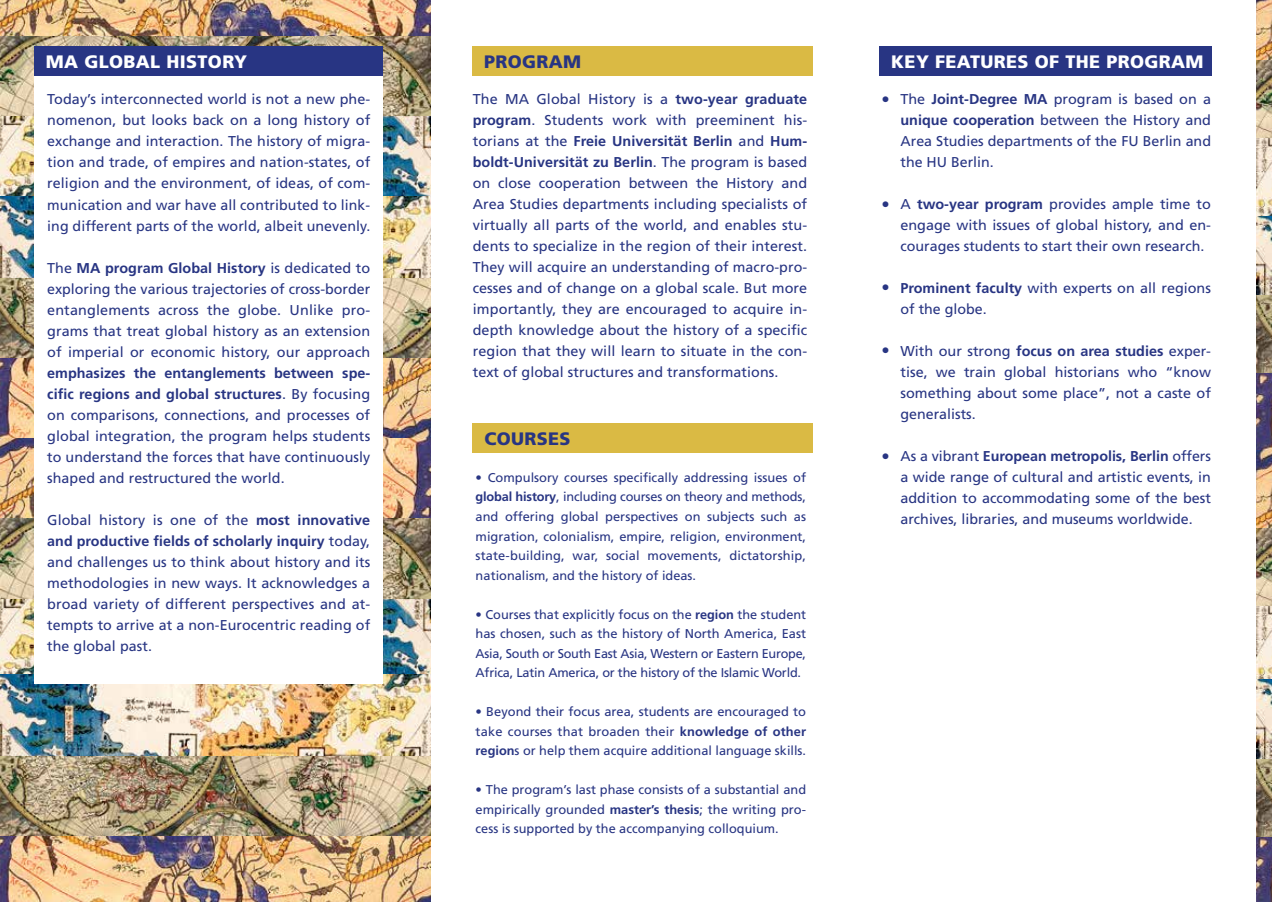
<style>
.page{position:relative;width:1272px;height:902px;background:#fff}
.page>*{position:absolute;margin:0;border:0;box-sizing:border-box;transform-origin:0 0}
.t1{font:900 18px "Frutiger";letter-spacing:.02em;color:#fff}
.t2{font:900 18px "Frutiger";letter-spacing:.02em;color:#283583}
.t3{font:16.5px "Frutiger";color:#283583}
.t4{font:14.25px/21px "Frutiger";letter-spacing:.005em;color:#283583;text-align:justify}
.t5{font:12.75px/19.5px "Frutiger";color:#283583;text-align:justify}
.s1{font-weight:700}
</style>
<div class="page">
<img style="left:0;top:0;width:430px;height:674px">
<img style="left:0;top:674px;width:430px;height:227px">
<div style="left:34px;top:58px;width:349px;height:625px;background:#fff"></div>
<img style="left:1256px;top:0;width:15px;height:680px">
<img style="left:1256px;top:680px;width:15px;height:221px">
<div style="left:34px;top:46px;width:349px;height:30px;background:#283583"></div>
<div style="left:472px;top:46px;width:340px;height:30px;background:#daba44"></div>
<div style="left:879px;top:46px;width:333px;height:30px;background:#283583"></div>
<div style="left:472px;top:423px;width:341px;height:30px;background:#daba44"></div>
<p class="t1" style="left:46px;top:51px;width:17px">MA</p>
<p class="t1" style="left:84px;top:51px;width:93px">GLOBAL HIST</p>
<p class="t1" style="left:208px;top:51px;width:41px">ORY</p>
<p class="t2" style="left:484px;top:51px;width:99px">PROGRAM</p>
<p class="t1" style="left:891px;top:51px;width:314px">KEY FEATU RES OF THE PROGRAM</p>
<p class="t4" style="left:472px;top:88px;width:336px">The MA Global History is a <span class="s1">two-year graduate program</span>. Students work with preeminent his&shy;torians at the <span class="s1">Freie Universität Berlin</span> and <span class="s1">Hum&shy;boldt-Universität zu Berlin</span>. The program is based on close cooperation between the History and Area Studies departments including specialists of virtually all parts of the world, and enables stu&shy;dents to specialize in the region of their interest.<br>They will acquire an understanding of macro-pro&shy;cesses and of change on a global scale. But more importantly, they are encouraged to acquire in&shy;depth knowledge about the history of a specific region that they will learn to situate in the con&shy;text of global structures and transformations.</p>
<p class="t4" style="left:900px;top:88px;width:312px">The <span class="s1">Joint-Degree MA</span> program is based on a <span class="s1">unique cooperation</span> between the History and Area Studies departments of the FU Berlin and the HU Berlin.</p>
<p class="t4" style="left:900px;top:193px;width:312px">A <span class="s1">two-year program</span> provides ample time to engage with issues of global history, and en&shy;courages students to start their own research.</p>
<p class="t4" style="left:900px;top:277px;width:312px"><span class="s1">Prominent faculty</span> with experts on all regions of the globe.</p>
<p class="t4" style="left:900px;top:340px;width:312px">With our strong <span class="s1">focus on area studies</span> exper&shy;tise, we train global historians who “know something about some place”, not a caste of generalists.</p>
<p class="t4" style="left:900px;top:445px;width:312px">As a vibrant <span class="s1">European metropolis, Berlin</span> offers a wide range of cultural and artistic events, in addition to accommodating some of the best archives, libraries, and museums worldwide.</p>
<p class="t4" style="left:47px;top:89px;width:324px">Today’s interconnected world is not a new phe&shy;nomenon, but looks back on a long history of exchange and interaction. The history of migra&shy;tion and trade, of empires and nation-states, of religion and the environment, of ideas, of com&shy;munication and war have all contributed to link&shy;ing different parts of the world, albeit unevenly.</p>
<p class="t4" style="left:47px;top:257px;width:324px">The <span class="s1">MA program Global History</span> is dedicated to exploring the various trajectories of cross-border entanglements across the globe. Unlike pro&shy;grams that treat global history as an extension of imperial or economic history, our approach</p>
<p class="t4" style="left:47px;top:362px;width:324px"><span class="s1">emphasizes the entanglements between spe&shy;cific regions and global structures</span>. By focusing on comparisons, connections, and processes of global integration, the program helps students to understand the forces that have continuously shaped and restructured the world.</p>
<p class="t4" style="left:47px;top:509px;width:324px">Global history is one of the <span class="s1">most innovative and productive fields of scholarly inquiry</span> today, and challenges us to think about history and its methodologies in new ways. It acknowledges a broad variety of different perspectives and at&shy;tempts to arrive at a non-Eurocentric reading of the global past.</p>
<p class="t3" style="left:881px;top:89px;width:10px">•</p>
<p class="t3" style="left:881px;top:195px;width:10px">•</p>
<p class="t3" style="left:881px;top:278px;width:10px">•</p>
<p class="t3" style="left:881px;top:341px;width:10px">•</p>
<p class="t2" style="left:484px;top:428px;width:65px">COURSES</p>
<p class="t3" style="left:881px;top:446px;width:10px">•</p>
<p class="t5" style="left:475px;top:467px;width:332px">• Compulsory courses specifically addressing issues of <span class="s1">global history</span>, including courses on theory and methods, and offering global perspectives on subjects such as migration, colonialism, empire, religion, environment, state-building, war, social movements, dictatorship, nationalism, and the history of ideas.</p>
<p class="t5" style="left:475px;top:604px;width:332px">• Courses that explicitly focus on the <span class="s1">region</span> the student has chosen, such as the history of North America, East Asia, South or South East Asia, Western or Eastern Europe, Africa, Latin America, or the history of the Islamic World.</p>
<p class="t5" style="left:475px;top:701px;width:332px">• Beyond their focus area, students are encouraged to take courses that broaden their <span class="s1">knowledge of other region</span>s or help them acquire additional language skills.</p>
<p class="t5" style="left:475px;top:779px;width:332px">• The program’s last phase consists of a substantial and empirically grounded <span class="s1">master’s thesis</span>; the writing pro&shy;cess is supported by the accompanying colloquium.</p>
</div>
